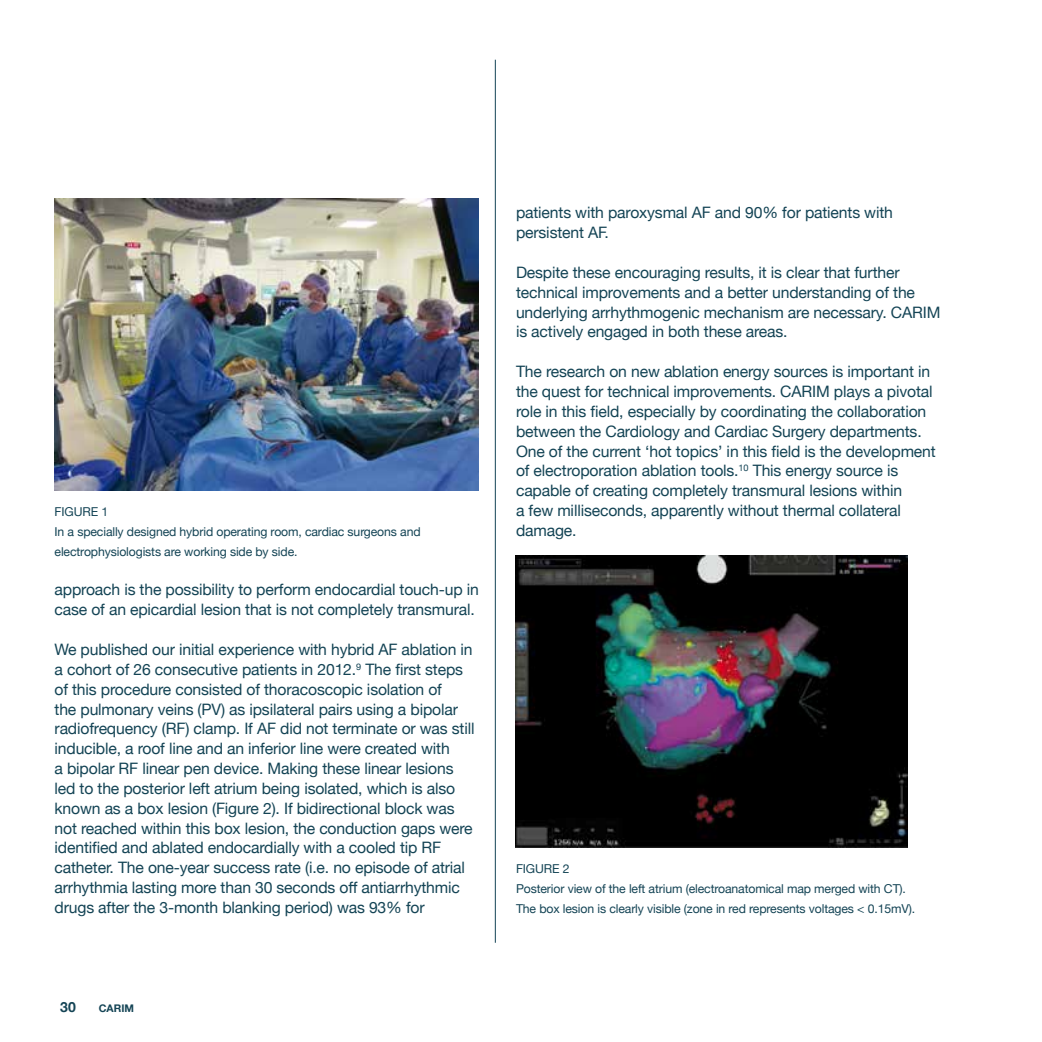
<style>
.page{position:relative;width:1042px;height:1042px;background:#fff}
.page>*{position:absolute;margin:0;border:0;box-sizing:border-box;transform-origin:0 0}
.t1{font:15.75px/19.8px "Helvetica Neue";letter-spacing:-.01em;color:#144455}
.t2{font:700 14px "Helvetica Neue";color:#144455}
.t3{font:12.25px/19.8px "Helvetica Neue";letter-spacing:-.01em;color:#144455}
.t4{font:700 10.5px "Helvetica Neue";color:#144455}
</style>
<div class="page">
<hr style="left:495px;top:60px;width:1px;height:883px;background:#144455">
<img style="left:55px;top:198px;width:423px;height:292px">
<img style="left:516px;top:556px;width:391px;height:291px">
<p class="t3" style="left:55px;top:502px;width:367px">FIGURE 1<br>In a specially designed hybrid operating room, cardiac surgeons and electrophysiologists are working side by side.</p>
<p class="t1" style="left:55px;top:581px;width:426px">approach is the possibility to perform endocardial touch-up in case of an epicardial lesion that is not completely transmural.</p>
<p class="t1" style="left:55px;top:640px;width:421px">We published our initial experience with hybrid AF ablation in a cohort of 26 consecutive patients in 2012.<sup>9</sup> The first steps of this procedure consisted of thoracoscopic isolation of<br>the pulmonary veins (PV) as ipsilateral pairs using a bipolar radiofrequency (RF) clamp. If AF did not terminate or was still inducible, a roof line and an inferior line were created with<br>a bipolar RF linear pen device. Making these linear lesions led to the posterior left atrium being isolated, which is also known as a box lesion (Figure 2). If bidirectional block was not reached within this box lesion, the conduction gaps were identified and ablated endocardially with a cooled tip RF catheter. The one-year success rate (i.e. no episode of atrial arrhythmia lasting more than 30 seconds off antiarrhythmic drugs after the 3-month blanking period) was 93% for</p>
<p class="t2" style="left:60px;top:996px;width:17px">30</p>
<p class="t4" style="left:99px;top:1000px;width:37px">CARIM</p>
<p class="t1" style="left:516px;top:204px;width:378px">patients with paroxysmal AF and 90% for patients with persistent AF.</p>
<p class="t1" style="left:516px;top:263px;width:426px">Despite these encouraging results, it is clear that further technical improvements and a better understanding of the underlying arrhythmogenic mechanism are necessary. CARIM is actively engaged in both these areas.</p>
<p class="t1" style="left:516px;top:362px;width:421px">The research on new ablation energy sources is important in the quest for technical improvements. CARIM plays a pivotal role in this field, especially by coordinating the collaboration between the Cardiology and Cardiac Surgery departments.<br>One of the current ‘hot topics’ in this field is the development of electroporation ablation tools.<sup>10</sup> This energy source is capable of creating completely transmural lesions within<br>a few milliseconds, apparently without thermal collateral damage.</p>
<p class="t3" style="left:516px;top:860px;width:401px">FIGURE 2<br>Posterior view of the left atrium (electroanatomical map merged with CT).<br>The box lesion is clearly visible (zone in red represents voltages &lt; 0.15mV).</p>
</div>
